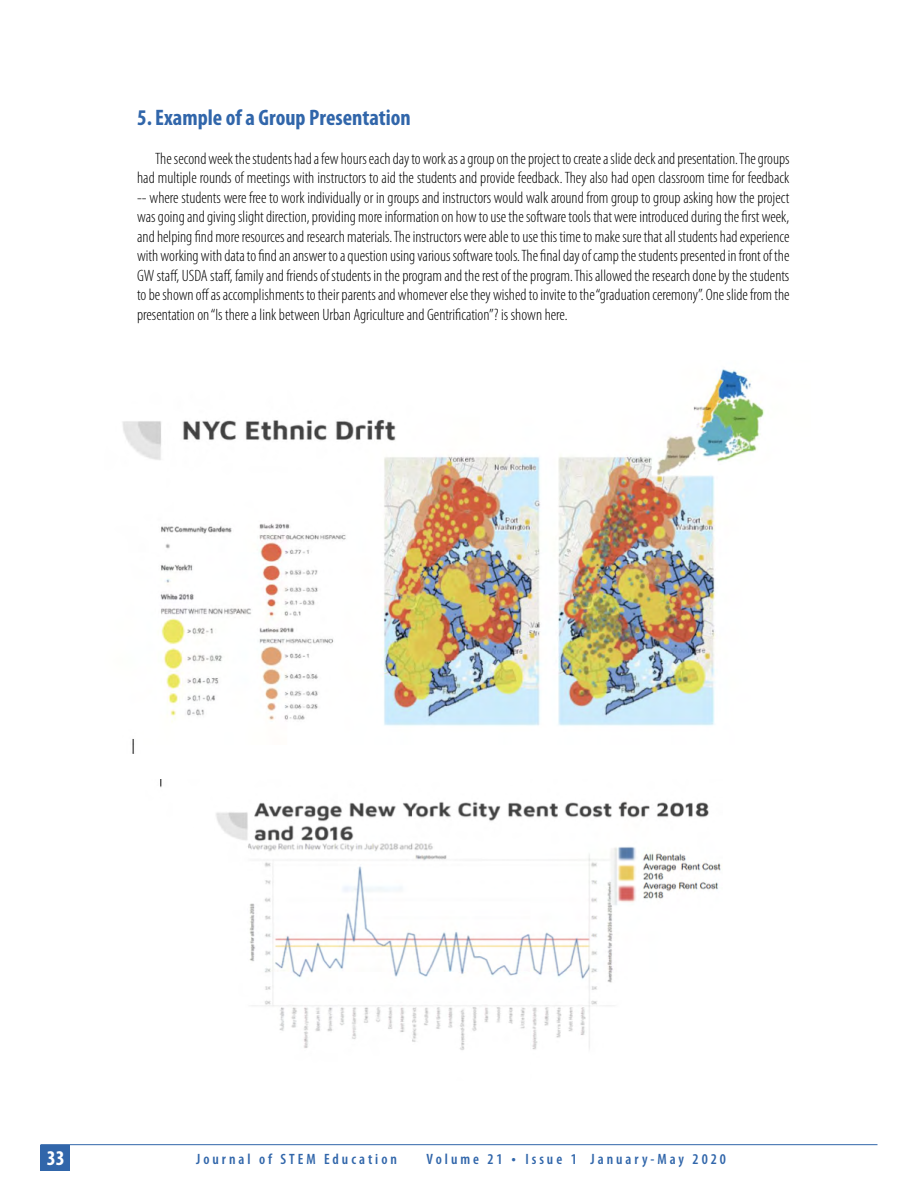
<style>
.page{position:relative;width:918px;height:1188px;background:#fff}
.page>*{position:absolute;margin:0;border:0;box-sizing:border-box;transform-origin:0 0}
.t1{font:700 condensed 22.5px "Myriad Pro";color:#3166aa}
.t2{font:700 condensed 21px "Myriad Pro";color:#fff}
.t3{font:300 condensed 16.5px/19.5px "Myriad Pro";color:#000;text-align:justify}
.t4{font:600 condensed 15px "Myriad Pro";letter-spacing:.2em;color:#3166aa}
.s1{font-size:16.5px}
</style>
<div class="page">
<hr style="left:40px;top:1144px;width:838px;height:1px;background:#3166aa">
<div style="left:40px;top:1145px;width:30px;height:26px;background:#3166aa"></div>
<img style="left:122px;top:369px;width:642px;height:385px">
<img style="left:160px;top:780px;width:561px;height:270px">
<h1 class="t1" style="left:137px;top:103px;width:275px">5.Example of a Group Presentation</h1>
<p class="t3" style="left:137px;top:149px;width:654px;text-indent:18px">The second week the students had a few hours each day to work as a group on the project to create a slide deck and presentation. The groups had multiple rounds of meetings with instructors to aid the students and provide feedback. They also had open classroom time for feedback -- where students were free to work individually or in groups and instructors would walk around from group to group asking how the project was going and giving slight direction, providing more information on how to use the software tools that were introduced during the first week, and helping find more resources and research materials. The instructors were able to use this time to make sure that all students had experience with working with data to find an answer to a question using various software tools. The final day of camp the students presented in front of the GW staff, USDA staff, family and friends of students in the program and the rest of the program. This allowed the research done by the students to be shown off as accomplishments to their parents and whomever else they wished to invite to the “graduation ceremony”. One slide from the presentation on “Is there a link between Urban Agriculture and Gentrification”? is shown here.</p>
<p class="t2" style="left:47px;top:1145px;width:19px">33</p>
<p class="t4" style="left:196px;top:1150px;width:202px">Journal of STEM Education</p>
<p class="t4" style="left:427px;top:1150px;width:301px">Volume 21 <span class="s1">•</span> Issue 1 January-May 2020</p>
</div>
